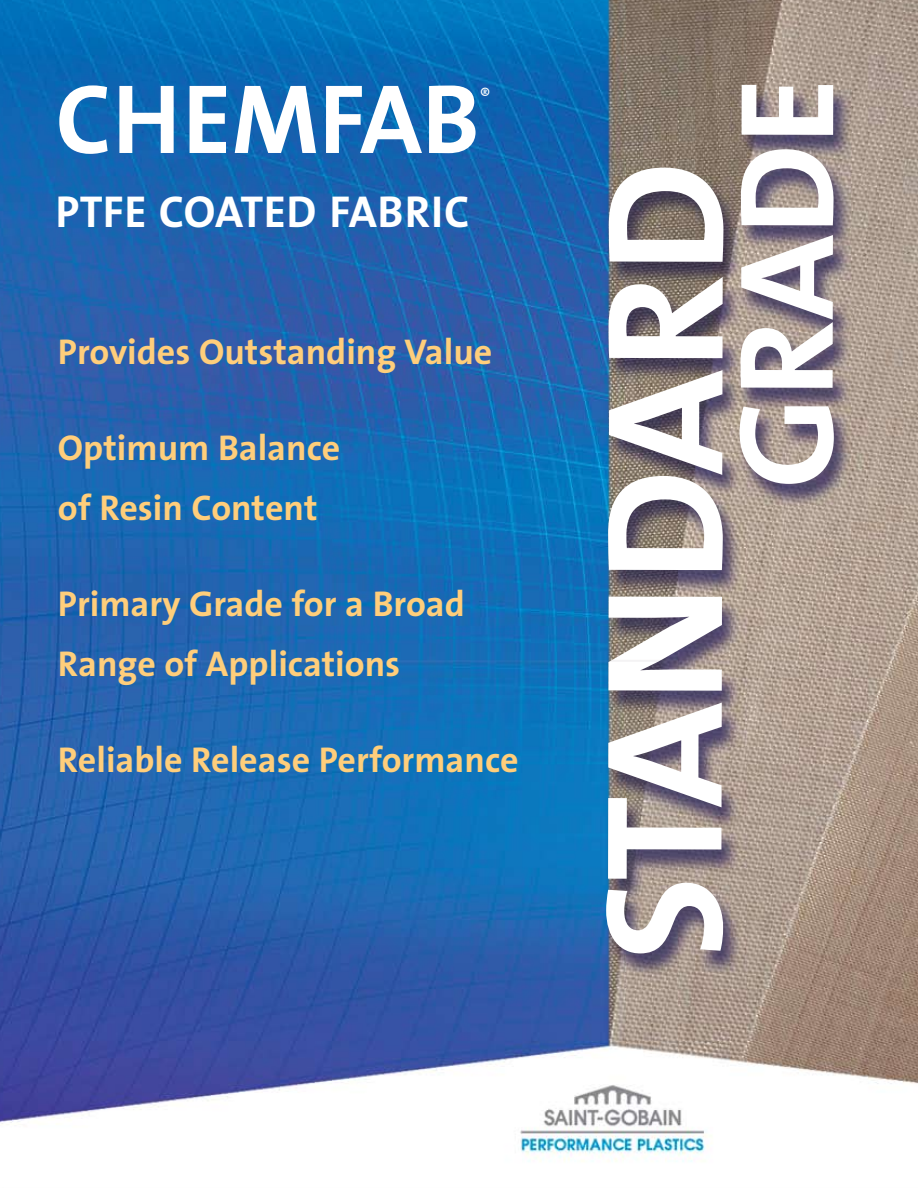
<style>
.page{position:relative;width:918px;height:1188px;background:#fff}
.page>*{position:absolute;margin:0;border:0;box-sizing:border-box;transform-origin:0 0}
.t1{font:700 99.3px "The Sans";color:#fff}
.t2{font:700 45px "The Sans";letter-spacing:.005em;color:#fff}
.t3{font:700 36px/60px "The Sans";color:#ffce7b}
.t4{font:19.2px "The Sans";color:#fff}
</style>
<div class="page">
<img style="left:0;top:0;width:918px;height:1162px">
<img style="left:606px;top:168px;width:118px;height:786px">
<img style="left:739px;top:85px;width:95px;height:399px">
<h1 class="t1" style="left:56px;top:36px;width:426px">CHEMFAB</h1>
<p class="t4" style="left:480px;top:79px;width:12px">®</p>
<p class="t2" style="left:56px;top:174px;width:416px">PTFE COATED FABRIC</p>
<p class="t3" style="left:58px;top:321px;width:436px">Provides Outstanding Value</p>
<p class="t3" style="left:58px;top:417px;width:284px">Optimum Balance of Resin Content</p>
<p class="t3" style="left:58px;top:573px;width:408px">Primary Grade for a Broad<br>Range of Applications</p>
<p class="t3" style="left:58px;top:729px;width:462px">Reliable Release Performance</p>
</div>
